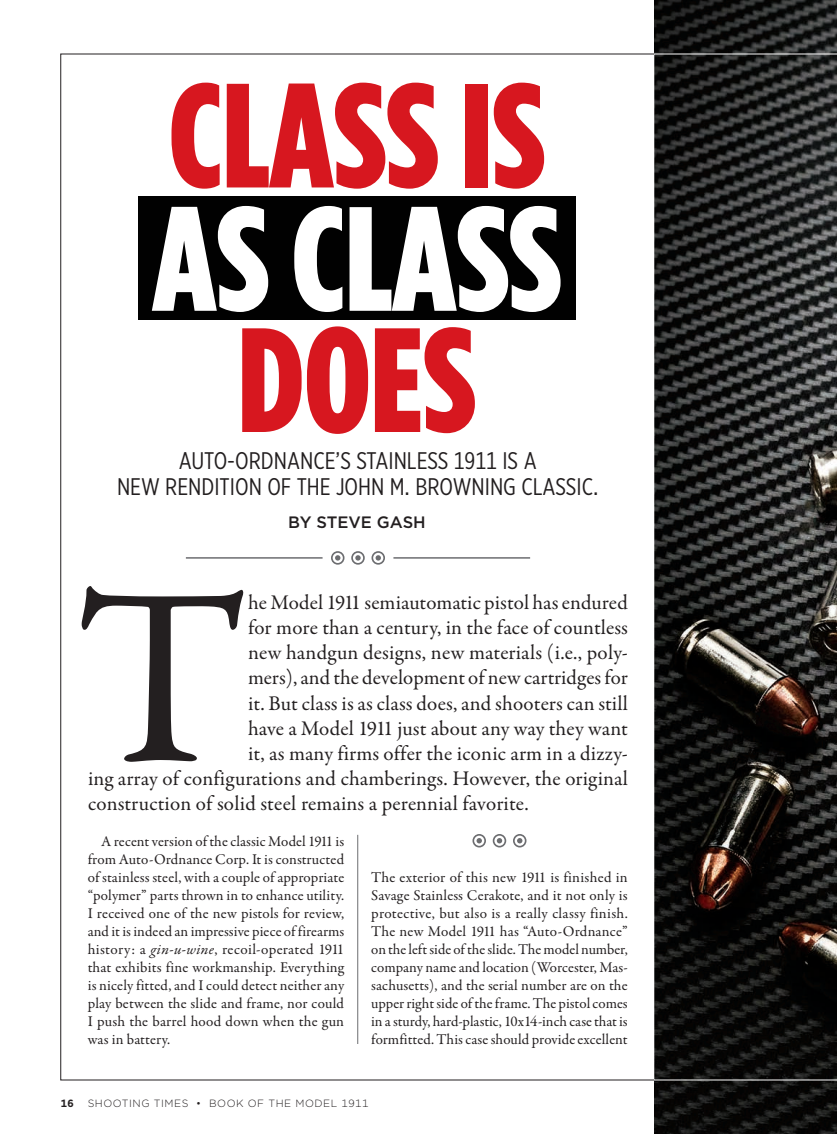
<style>
.page{position:relative;width:837px;height:1134px;background:#fff}
.page>*{position:absolute;margin:0;border:0;box-sizing:border-box;transform-origin:0 0}
.t1{font:254.4px "Garamond Premr Pro";color:#231f20}
.t2{font:900 148.05px "Gotham Condensed";color:#d7171f}
.t3{font:900 148.05px "Gotham Condensed";color:#fff}
.t4{font:24px/25.5px "Gotham X Narrow";color:#231f20;text-align:center}
.t5{font:21px "Garamond Premr Pro";letter-spacing:.005em;color:#231f20}
.t6{font:500 16.5px "Gotham";color:#231f20}
.t7{font:15px/18px "Garamond Premr Pro";letter-spacing:.005em;color:#231f20;text-align:justify}
.t8{font:300 10.5px "Gotham";letter-spacing:.05em;color:#231f20}
.t9{font:700 10.5px "Gotham";color:#231f20}
.s1{font-style:italic}
</style>
<div class="page">
<img style="left:654px;top:0;width:183px;height:1134px">
<svg style="left:654px;top:54px;width:183px;height:1026px;background:#272625"></svg>
<svg style="left:472px;top:834px;width:14px;height:14px"></svg>
<svg style="left:493px;top:834px;width:13px;height:14px"></svg>
<svg style="left:513px;top:834px;width:13px;height:14px"></svg>
<hr style="left:357px;top:835px;width:1px;height:209px;background:#6c6d70">
<div style="left:138px;top:196px;width:438px;height:124px;background:#010101"></div>
<hr style="left:393px;top:557px;width:137px;height:2px;background:#6c6d70">
<hr style="left:186px;top:557px;width:137px;height:2px;background:#6c6d70">
<svg style="left:372px;top:551px;width:13px;height:14px"></svg>
<svg style="left:351px;top:551px;width:14px;height:14px"></svg>
<svg style="left:331px;top:551px;width:14px;height:14px"></svg>
<h2 class="t2" style="left:169px;top:48px;width:378px">CLASS IS</h2>
<h2 class="t3" style="left:152px;top:171px;width:411px">AS CLASS</h2>
<h2 class="t2" style="left:238px;top:292px;width:239px">DOES</h2>
<h3 class="t4" style="left:117px;top:448px;width:483px">AUTO-ORDNANCE’S STAINLESS 1911 IS A<br>NEW RENDITION OF THE JOHN M. BROWNING CLASSIC.</h3>
<p class="t6" style="left:288px;top:512px;width:139px">BY STEVE GASH</p>
<h1 class="t1" style="left:76px;top:527px;width:171px">T</h1>
<h3 class="t5" style="left:248px;top:590px;width:381px">he Model 1911 semiautomatic pistol has endured</h3>
<h3 class="t5" style="left:248px;top:615px;width:382px">for more than a century, in the face of countless</h3>
<h3 class="t5" style="left:248px;top:640px;width:382px">new handgun designs, new materials (i.e., poly-</h3>
<h3 class="t5" style="left:248px;top:665px;width:381px">mers), and the development of new cartridges for</h3>
<h3 class="t5" style="left:248px;top:690px;width:382px">it. But class is as class does, and shooters can still</h3>
<h3 class="t5" style="left:248px;top:716px;width:382px">have a Model 1911 just about any way they want</h3>
<h3 class="t5" style="left:248px;top:741px;width:382px">it, as many firms offer the iconic arm in a dizzy-</h3>
<h3 class="t5" style="left:88px;top:766px;width:541px">ing array of configurations and chamberings. However, the original</h3>
<h3 class="t5" style="left:88px;top:791px;width:442px">construction of solid steel remains a perennial favorite.</h3>
<p class="t7" style="left:88px;top:833px;width:258px;text-indent:14px">A recent version of the classic Model 1911 is from Auto-Ordnance Corp. It is constructed of stainless steel, with a couple of appropriate “polymer” parts thrown in to enhance utility.<br>I received one of the new pistols for review, and it is indeed an impressive piece of firearms history: a <span class="s1">gin-u-wine</span>, recoil-operated 1911 that exhibits fine workmanship. Everything is nicely fitted, and I could detect neither any play between the slide and frame, nor could I push the barrel hood down when the gun was in battery.</p>
<p class="t7" style="left:371px;top:869px;width:258px">The exterior of this new 1911 is finished in Savage Stainless Cerakote, and it not only is protective, but also is a really classy finish.<br>The new Model 1911 has “Auto-Ordnance” on the left side of the slide. The model number, company name and location (Worcester, Mas&shy;sachusetts), and the serial number are on the upper right side of the frame. The pistol comes in a sturdy, hard-plastic, 10x14-inch case that is formfitted. This case should provide excellent</p>
<p class="t9" style="left:61px;top:1096px;width:15px">16</p>
<p class="t8" style="left:88px;top:1097px;width:282px">SHOOTING TIMES • BOOK OF THE MODEL 1911</p>
</div>
